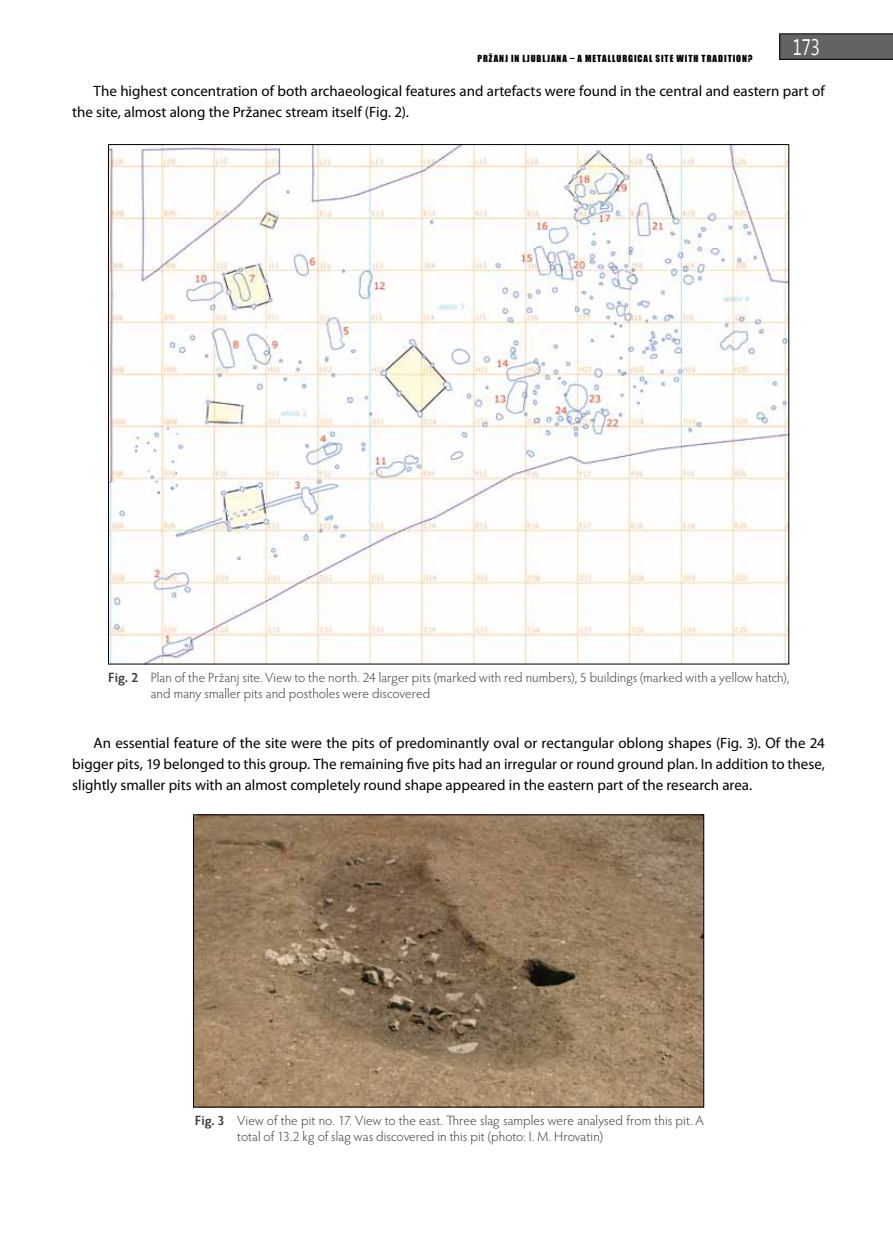
<style>
.page{position:relative;width:893px;height:1234px;background:#fff}
.page>*{position:absolute;margin:0;border:0;box-sizing:border-box;transform-origin:0 0}
.t1{font:22.5px "Microsoft New Tai Lue";color:#fff;scale:.75 1}
.t2{font:15px/21px "Myriad Pro";color:#000}
.t3{font:300 13.5px/16.5px "Hypatia Sans Pro";letter-spacing:.005em;color:#3c3c3b}
.t4{font:9px "Impact";letter-spacing:.11em;color:#000}
.s1{font-weight:600}
</style>
<div class="page">
<svg style="left:780px;top:34px;width:113px;height:25px"></svg>
<img style="left:110px;top:146px;width:677px;height:516px">
<img style="left:195px;top:816px;width:507px;height:288px">
<div style="left:193px;top:814px;width:511px;height:292px;border:1px solid #000"></div>
<p class="t1" style="left:793px;top:34px;width:38px">173</p>
<p class="t2" style="left:72px;top:81px;width:754px;text-indent:21px">The highest concentration of both archaeological features and artefacts were found in the central and eastern part of the site, almost along the Pržanec stream itself (Fig. 2).</p>
<p class="t4" style="left:478px;top:52px;width:276px">PRŽANJ IN LJUBLJANA – A METALLURGICAL SITE WITH TRADITION?</p>
<p class="t3" style="left:151px;top:668px;width:640px;text-indent:-43px"><span class="s1">Fig. 2</span> Plan of the Pržanj site. View to the north. 24 larger pits (marked with red numbers), 5 buildings (marked with a yellow hatch), and many smaller pits and postholes were discovered</p>
<p class="t2" style="left:72px;top:732px;width:754px;text-align:justify;text-indent:21px">An essential feature of the site were the pits of predominantly oval or rectangular oblong shapes (Fig. 3). Of the 24 bigger pits, 19 belonged to this group. The remaining five pits had an irregular or round ground plan. In addition to these, slightly smaller pits with an almost completely round shape appeared in the eastern part of the research area.</p>
<p class="t3" style="left:237px;top:1111px;width:468px;text-indent:-43px"><span class="s1">Fig. 3</span> View of the pit no. 17. View to the east. Three slag samples were analysed from this pit. A total of 13.2 kg of slag was discovered in this pit (photo: I . M. H rovatin)</p>
</div>
